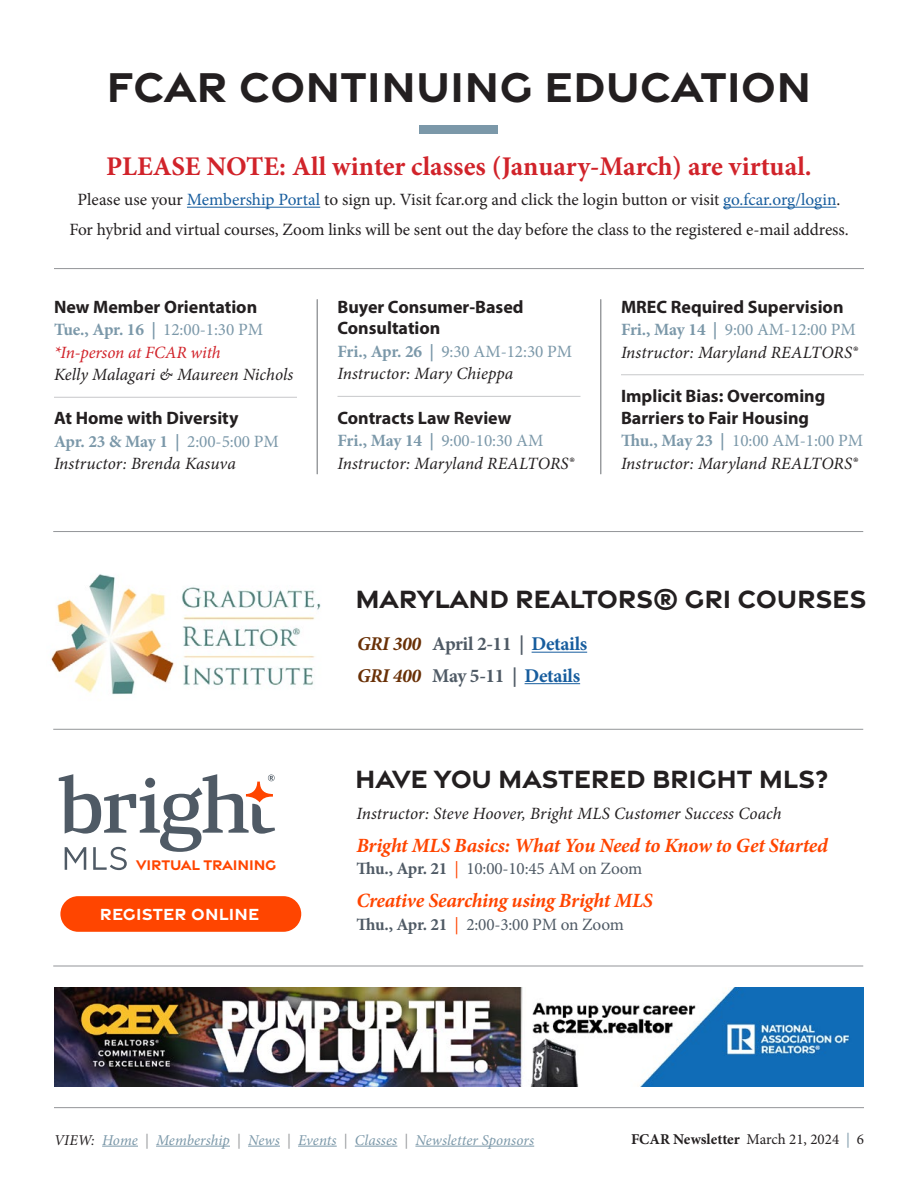
<style>
.page{position:relative;width:918px;height:1188px;background:#fff}
.page>*{position:absolute;margin:0;border:0;box-sizing:border-box;transform-origin:0 0}
.t1{font:700 45px "Gravesend Sans";color:#231f20}
.t2{font:700 27px "Minion Pro";color:#d1232a}
.t3{font:700 27px "Gravesend Sans";letter-spacing:-.01em;color:#231f20}
.t4{font:italic 700 20.25px "Minion Pro";letter-spacing:-.015em;color:#ff4500}
.t5{font:700 19.5px/31.5px "Minion Pro";letter-spacing:-.02em;color:#4f5a65}
.t6{font:700 18px/21.6px "Myriad Pro";color:#231f20}
.t7{font:700 17.4px "Gravesend Sans";letter-spacing:.01em;color:#fff}
.t8{font:italic 17.25px/22.5px "Minion Pro";letter-spacing:.005em;color:#231f20}
.t9{font:17.25px/30px "Minion Pro";letter-spacing:-.005em;color:#231f20;text-align:center}
.t10{font:17.25px "Minion Pro";letter-spacing:-.01em;color:#4f5a65}
.t11{font:italic 17.25px/22.5px "Minion Pro";letter-spacing:-.01em;color:#d1232a}
.t12{font:700 15.15px "Gravesend Sans";letter-spacing:-.01em;color:#ff4500}
.t13{font:italic 15px "Minion Pro";letter-spacing:.005em;color:#7b98a9}
.t14{font:700 15px "Minion Pro";color:#231f20}
.s1{color:#175d9e}
.s2{font-weight:700;font-style:normal;color:#7b98a9}
.s3{font-style:normal;color:#7b98a9}
.s4{font-style:italic;color:#693006}
.s5{font-weight:700}
.s6{color:#ff4500}
.s7{color:#231f20}
.s8{color:#939598}
.s9{font-weight:400}
.s10{font-weight:400;color:#7b98a9}
</style>
<div class="page">
<hr style="left:54px;top:1107px;width:810px;height:1px;background:#939598">
<hr style="left:102px;top:1146px;width:36px;height:1px;background:#7b98a9">
<hr style="left:156px;top:1146px;width:74px;height:1px;background:#7b98a9">
<hr style="left:248px;top:1146px;width:32px;height:1px;background:#7b98a9">
<hr style="left:298px;top:1146px;width:39px;height:1px;background:#7b98a9">
<hr style="left:355px;top:1146px;width:42px;height:1px;background:#7b98a9">
<hr style="left:415px;top:1146px;width:119px;height:1px;background:#7b98a9">
<hr style="left:54px;top:397px;width:243px;height:1px;background:#c7c8ca">
<hr style="left:338px;top:396px;width:242px;height:1px;background:#c7c8ca">
<hr style="left:621px;top:375px;width:243px;height:1px;background:#c7c8ca">
<hr style="left:317px;top:299px;width:1px;height:175px;background:#939598">
<hr style="left:600px;top:299px;width:1px;height:175px;background:#939598">
<hr style="left:187px;top:207px;width:133px;height:1px;background:#175d9e">
<hr style="left:723px;top:207px;width:113px;height:1px;background:#175d9e">
<div style="left:420px;top:126px;width:78px;height:8px;background:#7b98a9"></div>
<hr style="left:54px;top:268px;width:810px;height:1px;background:#939598">
<hr style="left:53px;top:531px;width:810px;height:1px;background:#939598">
<hr style="left:53px;top:729px;width:810px;height:1px;background:#939598">
<hr style="left:53px;top:966px;width:810px;height:1px;background:#939598">
<img style="left:54px;top:988px;width:810px;height:98px">
<hr style="left:532px;top:652px;width:55px;height:1px;background:#175d9e">
<hr style="left:525px;top:683px;width:55px;height:1px;background:#175d9e">
<svg style="left:59px;top:774px;width:216px;height:96px"></svg>
<div style="left:60px;top:896px;width:241px;height:36px;background:#ff4500;border-radius:18px"></div>
<img style="left:51px;top:574px;width:270px;height:121px">
<h1 class="t1" style="left:107px;top:57px;width:706px">FCAR CONTINUING EDUCATION</h1>
<h2 class="t2" style="left:106px;top:148px;width:707px">PLEASE NOTE: All winter classes (January-March) are virtual.</h2>
<p class="t9" style="left:69px;top:185px;width:781px">Please use your <span class="s1">Membership Portal</span> to sign up. Visit fcar.org and click the login button or visit <span class="s1">go.fcar.org/login</span>.<br>For hybrid and virtual courses, Zoom links will be sent out the day before the class to the registered e-mail address.</p>
<p class="t6" style="left:54px;top:295px;width:205px">New Member Orientation</p>
<p class="t11" style="left:54px;top:319px;width:211px"><span class="s2">Tue., Apr. 16 |</span> <span class="s3">12:00-1:30 PM </span>*In-person at FCAR with</p>
<p class="t8" style="left:54px;top:364px;width:241px">Kelly Malagari &amp; Maureen Nichols</p>
<p class="t6" style="left:54px;top:407px;width:186px">At Home with Diversity</p>
<p class="t8" style="left:54px;top:430px;width:226px"><span class="s2">Apr. 23 &amp; May 1 |</span> <span class="s3">2:00-5:00 PM<br></span>Instructor: Brenda Kasuva</p>
<p class="t6" style="left:338px;top:295px;width:188px">Buyer Consumer-Based<br>Consultation</p>
<p class="t8" style="left:338px;top:340px;width:236px"><span class="s2">Fri., Apr. 26 |</span> <span class="s3">9:30 AM-12:30 PM<br></span>Instructor: Mary Chieppa</p>
<p class="t6" style="left:338px;top:406px;width:175px">Contracts Law Review</p>
<p class="t8" style="left:338px;top:429px;width:238px"><span class="s2">Fri., May 14 |</span> <span class="s3">9:00-10:30 AM<br></span>Instructor: Maryland REALTORS®</p>
<p class="t6" style="left:621px;top:295px;width:224px">MREC Required Supervision</p>
<p class="t8" style="left:621px;top:319px;width:238px"><span class="s2">Fri., May 14 |</span> <span class="s3">9:00 AM-12:00 PM<br></span>Instructor: Maryland REALTORS®</p>
<p class="t6" style="left:621px;top:384px;width:206px">Implicit Bias: Overcoming<br>Barriers to Fair Housing</p>
<p class="t8" style="left:621px;top:429px;width:244px"><span class="s2">Thu., May 23 |</span> <span class="s3">10:00 AM-1:00 PM<br></span>Instructor: Maryland REALTORS®</p>
<p class="t12" style="left:136px;top:855px;width:142px">VIRTUAL TRAINING</p>
<p class="t7" style="left:100px;top:903px;width:161px">REGISTER ONLINE</p>
<h2 class="t3" style="left:356px;top:581px;width:512px">MARYLAND REALTORS® GRI COURSES</h2>
<p class="t5" style="left:357px;top:628px;width:232px"><span class="s4">GRI 300</span> April 2-11 | <span class="s1">Details<br></span><span class="s4">GRI 400</span> May 5-11 | <span class="s1">Details</span></p>
<h2 class="t3" style="left:355px;top:762px;width:475px">HAVE YOU MASTERED BRIGHT MLS?</h2>
<p class="t8" style="left:356px;top:802px;width:427px">Instructor: Steve Hoover, Bright MLS Customer Success Coach</p>
<p class="t4" style="left:356px;top:831px;width:473px">Bright MLS Basics: What You Need to Know to Get Started</p>
<p class="t10" style="left:356px;top:857px;width:287px"><span class="s5">Thu., Apr. 21</span> <span class="s6">|</span> 10:00-10:45 AM on Zoom</p>
<p class="t4" style="left:356px;top:886px;width:298px">Creative Searching using Bright MLS</p>
<p class="t10" style="left:356px;top:913px;width:269px"><span class="s5">Thu., Apr. 21</span> <span class="s6">|</span> 2:00-3:00 PM on Zoom</p>
<p class="t13" style="left:54px;top:1130px;width:482px"><span class="s7">VIEW:</span> Home <span class="s8">|</span> Membership <span class="s8">|</span> News <span class="s8">|</span> Events <span class="s8">|</span> Classes <span class="s8">|</span> Newsletter Sponsors</p>
<p class="t14" style="left:631px;top:1128px;width:234px">FCAR Newsletter <span class="s9">March 21, 2024</span> <span class="s10">|</span> <span class="s9">6</span></p>
</div>
